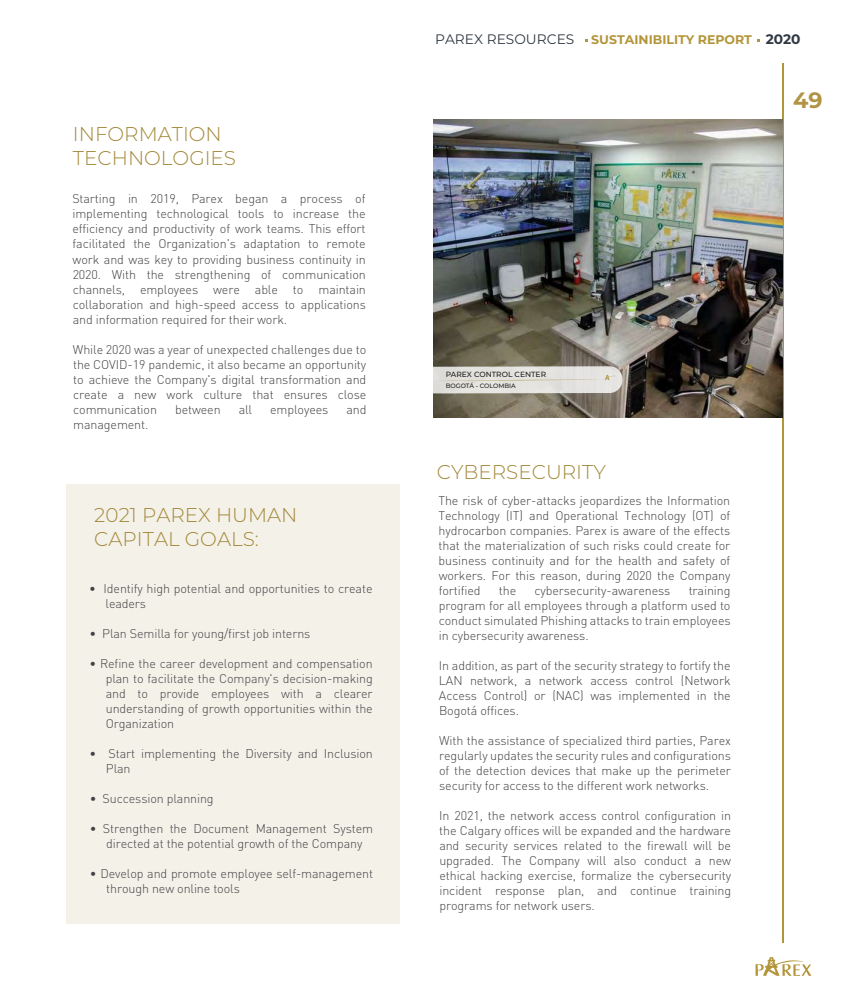
<style>
.page{position:relative;width:851px;height:993px;background:#fff}
.page>*{position:absolute;margin:0;border:0;box-sizing:border-box;transform-origin:0 0}
.t1{font:700 22.25px "Montserrat";color:#b29544}
.t2{font:300 19.88px/23.9px "Montserrat";color:#a38839}
.t3{font:13.75px "Montserrat";color:#313944}
.t4{font:300 12.5px/15px "DIN";letter-spacing:-.01em;color:#424143;text-align:justify}
.t5{font:700 12.5px "Montserrat";color:#b39539}
.t6{font:500 7.5px "Montserrat";color:#231f20}
.t7{font:500 6.25px "Montserrat";color:#231f20}
.s1{font-size:13.75px;color:#313944}
</style>
<div class="page">
<hr style="left:782px;top:63px;width:1px;height:879px;background:#b39539">
<svg style="left:755px;top:957px;width:56px;height:18px"></svg>
<img style="left:434px;top:120px;width:348px;height:297px">
<div style="left:66px;top:484px;width:333px;height:439px;background:#f4f1e9"></div>
<svg style="left:433px;top:366px;width:189px;height:27px;background:#dfddd9"></svg>
<h2 class="t2" style="left:73px;top:122px;width:165px">INFORMATION<br>TECHNOLOGIES</h2>
<p class="t4" style="left:72px;top:191px;width:295px">Starting in 2019, Parex began a process of implementing technological tools to increase the efficiency and productivity of work teams. This effort facilitated the Organization's adaptation to remote work and was key to providing business continuity in 2020. With the strengthening of communication channels, employees were able to maintain collaboration and high-speed access to applications and information required for their work.</p>
<p class="t4" style="left:73px;top:341px;width:295px">While 2020 was a year of unexpected challenges due to the COVID-19 pandemic, it also became an opportunity to achieve the Company's digital transformation and create a new work culture that ensures close communication</p>
<p class="t4" style="left:175px;top:401px;width:47px">between</p>
<p class="t4" style="left:239px;top:401px;width:15px">all</p>
<p class="t4" style="left:270px;top:401px;width:60px">employees</p>
<p class="t4" style="left:346px;top:401px;width:22px">and</p>
<p class="t4" style="left:73px;top:416px;width:77px">management.</p>
<h2 class="t2" style="left:94px;top:502px;width:205px">2021 PAREX HUMAN<br>CAPITAL GOALS:</h2>
<p class="t4" style="left:105px;top:580px;width:268px;text-indent:-16px">• Identify high potential and opportunities to create leaders</p>
<p class="t4" style="left:89px;top:625px;width:222px">• Plan Semilla for young/first job interns</p>
<p class="t4" style="left:106px;top:655px;width:268px;text-indent:-16px">• Refine the career development and compensation plan to facilitate the Company's decision-making and to provide employees with a clearer understanding of growth opportunities within the Organization</p>
<p class="t4" style="left:106px;top:745px;width:268px;text-indent:-16px">• Start implementing the Diversity and Inclusion<br>Plan</p>
<p class="t4" style="left:90px;top:790px;width:125px">• Succession planning</p>
<p class="t4" style="left:90px;top:820px;width:285px;text-align:center">• Strengthen the Document Management System directed at the potential growth of the Company</p>
<p class="t4" style="left:106px;top:865px;width:268px;text-indent:-16px">• Develop and promote employee self-management through new online tools</p>
<p class="t3" style="left:435px;top:30px;width:140px">PAREX RESOURCES</p>
<p class="t5" style="left:591px;top:30px;width:211px">SUSTAINIBILITY REPORT <span class="s1">2020</span></p>
<h1 class="t1" style="left:793px;top:84px;width:31px">49</h1>
<p class="t6" style="left:446px;top:369px;width:102px">PAREX CONTROL CENTER</p>
<p class="t7" style="left:446px;top:381px;width:71px">BOGOTÁ - COLOMBIA</p>
<h2 class="t2" style="left:437px;top:458px;width:170px">CYBERSECURITY</h2>
<p class="t4" style="left:438px;top:492px;width:293px">The risk of cyber-attacks jeopardizes the Information Technology (IT) and Operational Technology (OT) of hydrocarbon companies. Parex is aware of the effects that the materialization of such risks could create for business continuity and for the health and safety of workers. For this reason, during 2020 the Company fortified</p>
<p class="t4" style="left:438px;top:582px;width:293px;text-indent:250px">training program for all employees through a platform used to conduct simulated Phishing attacks to train employees in cybersecurity awareness.</p>
<p class="t4" style="left:439px;top:657px;width:293px">In addition, as part of the security strategy to fortify the LAN network, a network access control (Network Access Control) or (NAC) was implemented in the Bogotá offices.</p>
<p class="t4" style="left:439px;top:732px;width:293px">With the assistance of specialized third parties, Parex regularly updates the security rules and configurations of the detection devices that make up the perimeter security for access to the different work networks.</p>
<p class="t4" style="left:439px;top:807px;width:293px">In 2021, the network access control configuration in the Calgary offices will be expanded and the hardware and security services related to the firewall will be upgraded. The Company will also conduct a new ethical hacking exercise, formalize the cybersecurity incident response plan, and continue training programs for network users.</p>
<p class="t4" style="left:499px;top:582px;width:19px">the</p>
<p class="t4" style="left:534px;top:582px;width:137px">cybersecurity-awareness</p>
</div>
